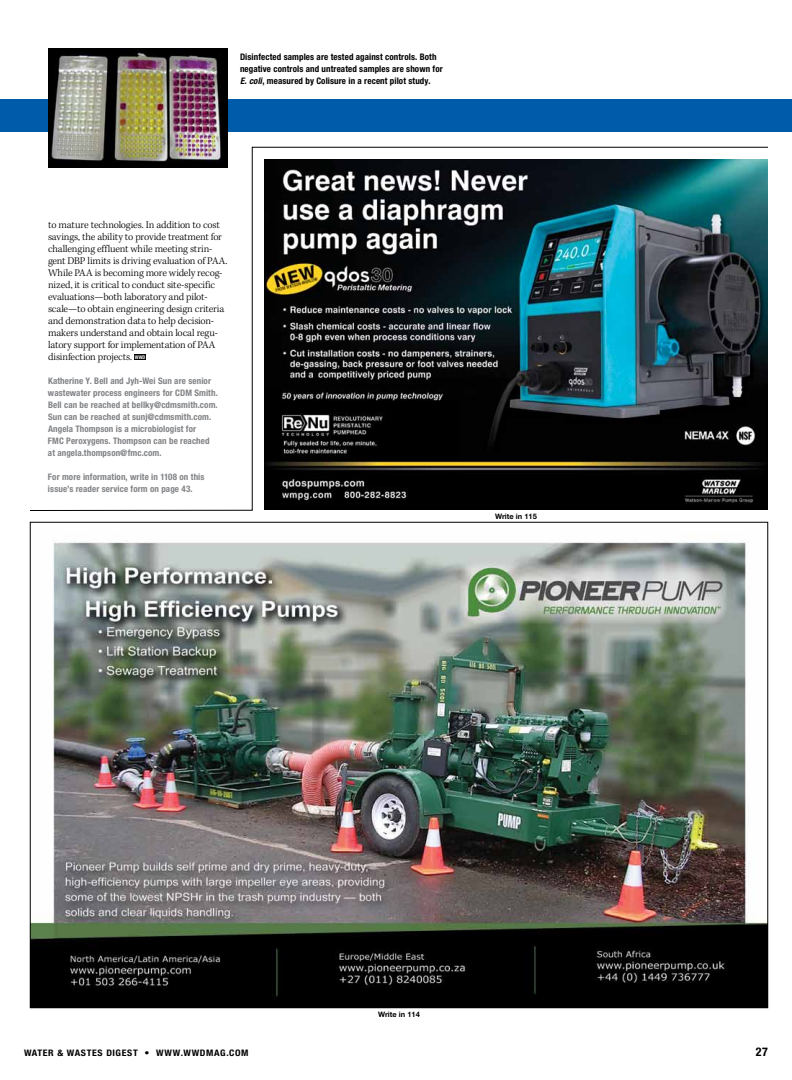
<style>
.page{position:relative;width:792px;height:1080px;background:#fff}
.page>*{position:absolute;margin:0;border:0;box-sizing:border-box;transform-origin:0 0}
.t1{font:700 condensed 12px "Helvetica Neue LT Std";color:#000}
.t2{font:300 10.5px/12px "Kepler Std";letter-spacing:-.015em;color:#000}
.t3{font:700 condensed 9px/12px "Helvetica Neue LT Std";letter-spacing:.01em;color:#808285}
.t4{font:700 condensed 9px/12px "Helvetica Neue LT Std";letter-spacing:.01em;color:#000}
.t5{font:700 condensed 9px "Helvetica Neue LT Std";letter-spacing:.065em;color:#000;scale:1.1 1}
.t6{font:700 condensed 9px "Helvetica Neue LT Std";letter-spacing:.01em;color:#000;scale:1.1 1}
.t7{font:700 7.5px "Helvetica Neue LT Std";color:#000}
.s1{font-style:italic}
.s2{font-family:"Helvetica Neue LT Std";font-weight:700;font-stretch:condensed;font-size:5px;color:#fff}
</style>
<div class="page">
<div style="left:0;top:99px;width:792px;height:33px;background:#005baa"></div>
<img style="left:48px;top:48px;width:180px;height:99px">
<img style="left:32px;top:542px;width:734px;height:464px">
<svg style="left:30px;top:147px;width:738px;height:364px"></svg>
<img style="left:264px;top:159px;width:504px;height:351px">
<p class="t4" style="left:240px;top:51px;width:204px">Disinfected samples are tested against controls. Both negative controls and untreated samples are shown for<br><span class="s1">E. coli</span>, measured by Colisure in a recent pilot study.</p>
<p class="t2" style="left:48px;top:219px;width:181px">to mature technologies. In addition to cost savings, the ability to provide treatment for challenging effluent while meeting strin&shy;gent DBP limits is driving evaluation of PAA.<br>While PAA is becoming more widely recog&shy;nized, it is critical to conduct site-specific evaluations—both laboratory and pilot&shy;scale—to obtain engineering design criteria and demonstration data to help decision&shy;makers understand and obtain local regu&shy;latory support for implementation of PAA disinfection projects. <span class="s2">WWD</span></p>
<p class="t3" style="left:48px;top:375px;width:171px">Katherine Y. Bell and Jyh-Wei Sun are senior wastewater process engineers for CDM Smith.<br>Bell can be reached at bellky@cdmsmith.com.<br>Sun can be reached at sunj@cdmsmith.com.<br>Angela Thompson is a microbiologist for<br>FMC Peroxygens. Thompson can be reached at angela.thompson@fmc.com.</p>
<p class="t3" style="left:48px;top:471px;width:158px">For more information, write in 1108 on this issue’s reader service form on page 43.</p>
<p class="t7" style="left:495px;top:511px;width:43px">Write in 115</p>
<p class="t7" style="left:378px;top:1009px;width:43px">Write in 114</p>
<p class="t5" style="left:24px;top:1047px;width:153px">Water &amp; Wastes Digest • Www.wwd</p>
<p class="t6" style="left:206px;top:1047px;width:40px">mag.com</p>
<p class="t1" style="left:756px;top:1044px;width:14px">27</p>
</div>
